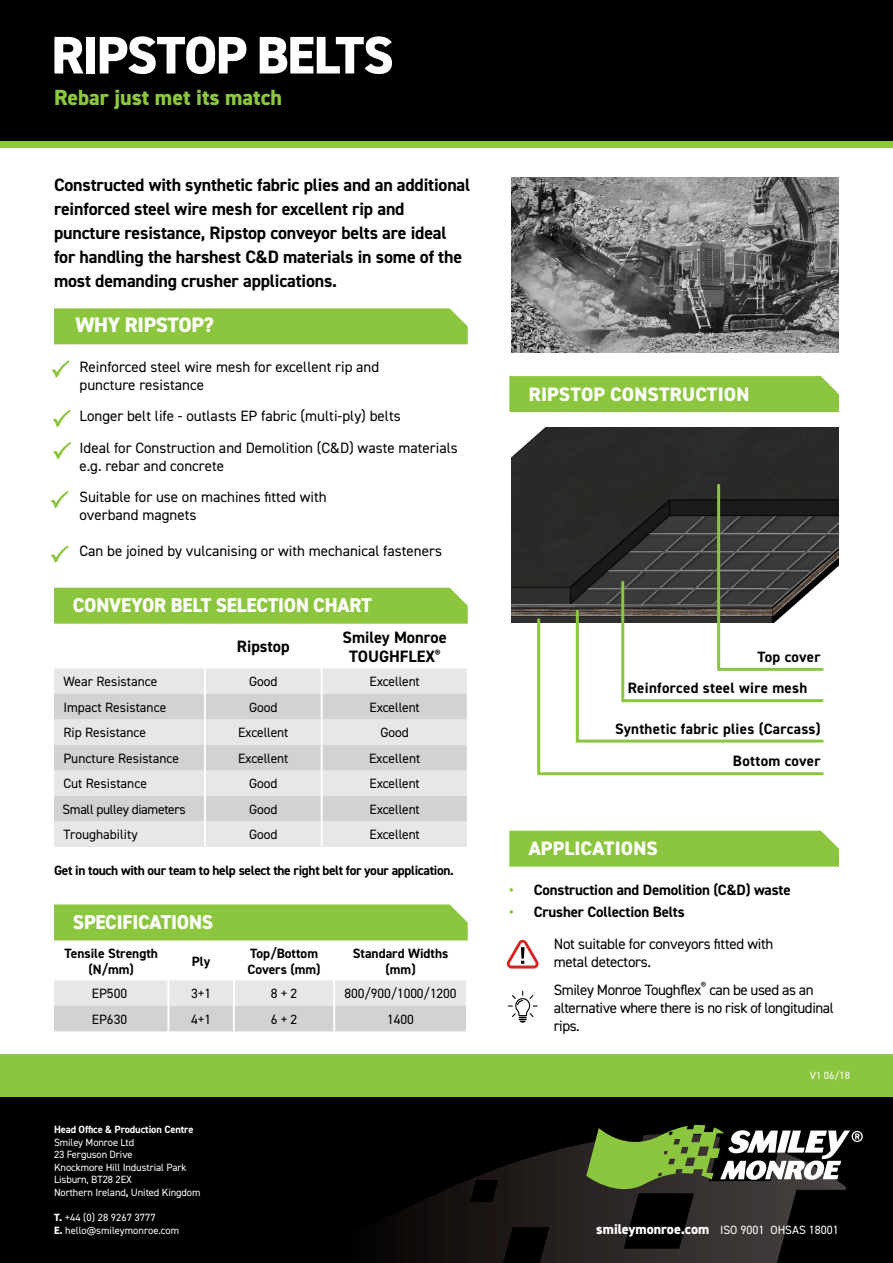
<style>
.page{position:relative;width:893px;height:1263px;background:#fff}
.page>*{position:absolute;margin:0;border:0;box-sizing:border-box;transform-origin:0 0}
.t1{font:800 52.95px "DIN2014";letter-spacing:-.03em;color:#fff}
.t2{font:800 22.05px "DIN2014";color:#8cc63e}
.t3{font:800 21px "DIN2014";letter-spacing:-.015em;color:#fff}
.t4{font:800 20.1px "DIN2014";letter-spacing:-.01em;color:#fff}
.t5{font:800 19.5px "DIN2014";letter-spacing:.01em;color:#fff}
.t6{font:700 18px/24px "DIN2014";letter-spacing:-.01em;color:#000}
.t7{font:700 16.5px/19.8px "DIN2014";color:#000;text-align:center}
.t8{font:15px/18px "DIN2014";color:#000}
.t9{font:700 15px "DIN2014";letter-spacing:.005em;color:#000}
.t10{font:15px/18px "DIN2014";letter-spacing:-.03em;color:#000}
.t11{font:15px/18px "DIN2014";letter-spacing:-.02em;color:#000}
.Paragraph_Style_4{font:800 14.1px "DIN2014";color:#fff}
.t12{font:13.5px "DIN2014";color:#000}
.t13{font:700 13.5px "DIN2014";letter-spacing:-.025em;color:#000}
.t14{font:700 13.5px/16.2px "DIN2014";color:#000;text-align:center}
.t15{font:13.5px "DIN2014";letter-spacing:-.025em;color:#000}
.t16{font:12px "DIN2014";color:#fff}
.Paragraph_Style_4-2{font:10.5px "DIN2014";letter-spacing:-.01em;color:#fff}
.t17{font:700 10.5px "DIN2014";letter-spacing:-.01em;color:#fff}
.s1{font-weight:700}
.s2{font-weight:800}
.s3{color:#8cc63e}
</style>
<div class="page">
<div style="left:0;top:0;width:893px;height:141px;background:#000"></div>
<div style="left:0;top:141px;width:893px;height:7px;background:#8cc63e"></div>
<div style="left:0;top:1096px;width:893px;height:167px;background:#000"></div>
<svg style="left:395px;top:1143px;width:399px;height:120px"></svg>
<div style="left:0;top:1054px;width:893px;height:42px;background:#8cc63e"></div>
<svg style="left:586px;top:1125px;width:277px;height:74px"></svg>
<div style="left:54px;top:308px;width:414px;height:36px;background:#8cc63e"></div>
<div style="left:509px;top:376px;width:330px;height:36px;background:#8cc63e"></div>
<svg style="left:51px;top:360px;width:19px;height:18px"></svg>
<svg style="left:52px;top:410px;width:19px;height:17px"></svg>
<svg style="left:53px;top:442px;width:18px;height:18px"></svg>
<svg style="left:50px;top:491px;width:19px;height:18px"></svg>
<svg style="left:50px;top:545px;width:19px;height:18px"></svg>
<img style="left:511px;top:177px;width:328px;height:176px">
<img style="left:511px;top:427px;width:328px;height:195px">
<svg style="left:536px;top:617px;width:288px;height:159px"></svg>
<svg style="left:574px;top:482px;width:251px;height:262px"></svg>
<div style="left:54px;top:668px;width:413px;height:179px;background:#e6e7e8"></div>
<svg style="left:54px;top:694px;width:413px;height:127px;background:#d9dadc"></svg>
<hr style="left:204px;top:668px;width:2px;height:26px;background:#fff">
<hr style="left:204px;top:770px;width:2px;height:26px;background:#fff">
<hr style="left:321px;top:668px;width:2px;height:26px;background:#fff">
<hr style="left:321px;top:770px;width:2px;height:26px;background:#fff">
<hr style="left:204px;top:694px;width:2px;height:25px;background:#fff">
<hr style="left:204px;top:796px;width:2px;height:25px;background:#fff">
<hr style="left:204px;top:821px;width:2px;height:26px;background:#fff">
<hr style="left:321px;top:694px;width:2px;height:25px;background:#fff">
<hr style="left:321px;top:796px;width:2px;height:25px;background:#fff">
<hr style="left:321px;top:821px;width:2px;height:26px;background:#fff">
<hr style="left:204px;top:719px;width:2px;height:26px;background:#fff">
<hr style="left:321px;top:719px;width:2px;height:26px;background:#fff">
<hr style="left:204px;top:745px;width:2px;height:25px;background:#fff">
<hr style="left:321px;top:745px;width:2px;height:25px;background:#fff">
<svg style="left:506px;top:939px;width:33px;height:29px"></svg>
<svg style="left:54px;top:904px;width:414px;height:127px"></svg>
<div style="left:54px;top:588px;width:414px;height:36px;background:#8cc63e"></div>
<div style="left:509px;top:831px;width:330px;height:36px;background:#8cc63e"></div>
<svg style="left:508px;top:991px;width:30px;height:32px"></svg>
<p class="t1" style="left:51px;top:20px;width:344px">RIPSTOP BELTS</p>
<p class="t2" style="left:54px;top:83px;width:230px">Rebar just met its match</p>
<p class="t6" style="left:54px;top:173px;width:418px">Constructed with synthetic fabric plies and an additional reinforced steel wire mesh for excellent rip and puncture resistance, Ripstop conveyor belts are ideal for handling the harshest C&amp;D materials in some of the most demanding crusher applications.</p>
<p class="t3" style="left:75px;top:311px;width:140px">WHY RIPSTOP?</p>
<p class="t8" style="left:80px;top:357px;width:301px">Reinforced steel wire mesh for excellent rip and puncture resistance</p>
<p class="t8" style="left:80px;top:407px;width:323px">Longer belt life - outlasts EP fabric (multi-ply) belts</p>
<p class="t8" style="left:80px;top:438px;width:380px">Ideal for Construction and Demolition (C&amp;D) waste materials e.g. rebar and concrete</p>
<p class="t8" style="left:80px;top:488px;width:249px">Suitable for use on machines fitted with overband magnets</p>
<p class="t8" style="left:80px;top:542px;width:364px">Can be joined by vulcanising or with mechanical fasteners</p>
<p class="t4" style="left:73px;top:592px;width:300px">CONVEYOR BELT SELECTION CHART</p>
<p class="t7" style="left:237px;top:637px;width:54px">Ripstop</p>
<p class="t7" style="left:343px;top:627px;width:106px">Smiley Monroe<br>TOUGHFLEX<sup>®</sup></p>
<p class="t12" style="left:63px;top:673px;width:96px">Wear Resistance</p>
<p class="t12" style="left:249px;top:673px;width:30px">Good</p>
<p class="t12" style="left:370px;top:673px;width:52px">Excellent</p>
<p class="t12" style="left:63px;top:699px;width:104px">Impact Resistance</p>
<p class="t12" style="left:249px;top:699px;width:30px">Good</p>
<p class="t12" style="left:370px;top:699px;width:52px">Excellent</p>
<p class="t12" style="left:63px;top:724px;width:84px">Rip Resistance</p>
<p class="t12" style="left:238px;top:724px;width:52px">Excellent</p>
<p class="t12" style="left:380px;top:724px;width:30px">Good</p>
<p class="t12" style="left:63px;top:750px;width:117px">Puncture Resistance</p>
<p class="t12" style="left:238px;top:750px;width:52px">Excellent</p>
<p class="t12" style="left:369px;top:750px;width:53px">Excellent</p>
<p class="t12" style="left:63px;top:775px;width:85px">Cut Resistance</p>
<p class="t12" style="left:249px;top:775px;width:30px">Good</p>
<p class="t12" style="left:370px;top:775px;width:52px">Excellent</p>
<p class="t15" style="left:63px;top:801px;width:125px">Small pulley diameters</p>
<p class="t12" style="left:249px;top:801px;width:30px">Good</p>
<p class="t12" style="left:370px;top:801px;width:52px">Excellent</p>
<p class="t12" style="left:63px;top:826px;width:76px">Troughability</p>
<p class="t12" style="left:249px;top:826px;width:30px">Good</p>
<p class="t12" style="left:370px;top:826px;width:52px">Excellent</p>
<p class="t13" style="left:54px;top:861px;width:401px">Get in touch with our team to help select the right belt for your application.</p>
<p class="t4" style="left:73px;top:909px;width:142px">SPECIFICATIONS</p>
<p class="t14" style="left:64px;top:945px;width:95px">Tensile Strength (N/mm)</p>
<p class="t13" style="left:192px;top:952px;width:20px">Ply</p>
<p class="t14" style="left:248px;top:945px;width:74px;text-align:left">Top/Bottom<br>Covers (mm)</p>
<p class="t14" style="left:353px;top:945px;width:97px">Standard Widths (mm)</p>
<p class="t12" style="left:92px;top:985px;width:37px">EP500</p>
<p class="t12" style="left:191px;top:985px;width:22px">3+1</p>
<p class="t12" style="left:271px;top:985px;width:28px">8 + 2</p>
<p class="t12" style="left:345px;top:985px;width:113px">800/900/1000/1200</p>
<p class="t12" style="left:92px;top:1011px;width:37px">EP630</p>
<p class="t12" style="left:191px;top:1011px;width:22px">4+1</p>
<p class="t12" style="left:271px;top:1011px;width:28px">6 + 2</p>
<p class="t12" style="left:387px;top:1011px;width:28px">1400</p>
<p class="t17" style="left:54px;top:1122px;width:141px">Head Office &amp; Production Centre</p>
<p class="Paragraph_Style_4-2" style="left:54px;top:1135px;width:82px">Smiley Monroe Ltd</p>
<p class="Paragraph_Style_4-2" style="left:54px;top:1148px;width:80px">23 Ferguson Drive</p>
<p class="Paragraph_Style_4-2" style="left:54px;top:1161px;width:134px">Knockmore Hill Industrial Park</p>
<p class="Paragraph_Style_4-2" style="left:54px;top:1173px;width:80px">Lisburn, BT28 2EX</p>
<p class="Paragraph_Style_4-2" style="left:54px;top:1186px;width:148px">Northern Ireland<span class="s1">,</span> United Kingdom</p>
<p class="Paragraph_Style_4-2" style="left:54px;top:1211px;width:103px"><span class="s2">T.</span> +44 (0) 28 9267 3777</p>
<p class="Paragraph_Style_4-2" style="left:54px;top:1224px;width:127px"><span class="s2">E.</span> hello@smileymonroe.com</p>
<p class="t5" style="left:529px;top:381px;width:222px">RIPSTOP CONSTRUCTION</p>
<p class="t9" style="left:757px;top:647px;width:65px">Top cover</p>
<p class="t9" style="left:628px;top:677px;width:181px">Reinforced steel wire mesh</p>
<p class="t9" style="left:615px;top:718px;width:207px">Synthetic fabric plies (Carcass)</p>
<p class="t9" style="left:733px;top:751px;width:89px">Bottom cover</p>
<p class="t5" style="left:529px;top:835px;width:131px">APPLICATIONS</p>
<p class="t9" style="left:509px;top:880px;width:283px"><span class="s3">•</span> Construction and Demolition (C&amp;D) waste</p>
<p class="t9" style="left:509px;top:902px;width:177px"><span class="s3">•</span> Crusher Collection Belts</p>
<p class="t11" style="left:554px;top:935px;width:221px">Not suitable for conveyors fitted with metal detectors.</p>
<p class="t10" style="left:554px;top:980px;width:282px">Smiley Monroe Toughflex<sup>®</sup> can be used as an alternative where there is no risk of longitudinal rips.</p>
<p class="Paragraph_Style_4-2" style="left:810px;top:1069px;width:42px">V1 06/18</p>
<p class="Paragraph_Style_4" style="left:596px;top:1219px;width:114px">smileymonroe.com</p>
<p class="t16" style="left:720px;top:1222px;width:120px">ISO 9001 OHSAS 18001</p>
</div>
